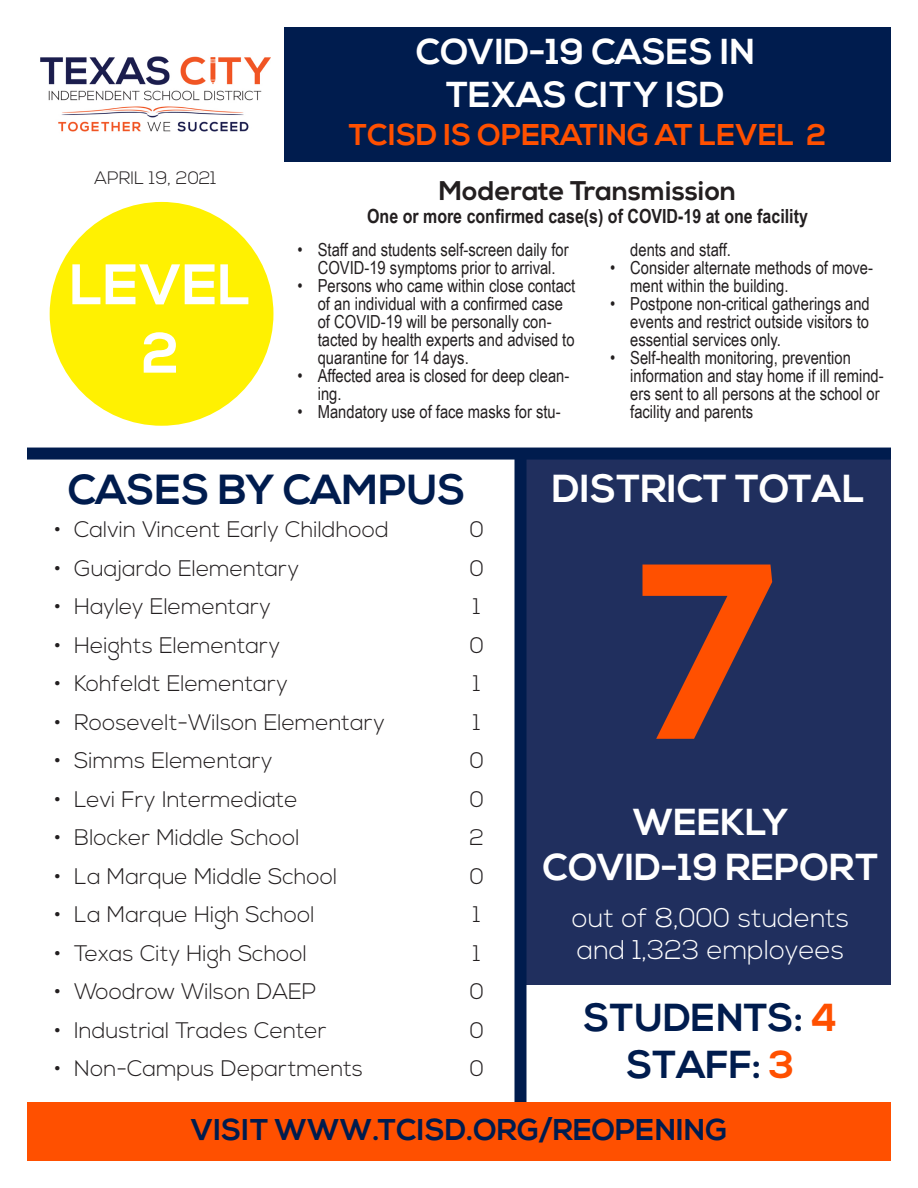
<style>
.page{position:relative;width:918px;height:1188px;background:#fff}
.page>*{position:absolute;margin:0;border:0;box-sizing:border-box;transform-origin:0 0}
.t1{font:700 249px "Nexa";color:#ff5000}
.t2{font:700 57px "Nexa";color:#fff}
.t3{font:700 42px "Nexa";color:#001c4e}
.t4{font:700 39px "Nexa";color:#001c4e}
.t5{font:700 39px "Nexa";color:#fff}
.t6{font:700 37.5px "Nexa";color:#fff}
.t7{font:700 36px "Nexa";color:#fff}
.t8{font:700 30px "Nexa";color:#001c4e}
.t9{font:700 30px "Nexa";color:#ff5000}
.t10{font:300 27px "Nexa";color:#fff}
.t11{font:700 27px "Nexa";color:#231f20}
.t12{font:300 22.5px "Nexa";color:#231f20}
.t13{font:700 19.5px "Arial Narrow";color:#231f20}
.t14{font:18px/18px "Arial Narrow";color:#231f20}
.t15{font:300 18px "Nexa";color:#231f20}
.s1{color:#ff5000}
</style>
<div class="page">
<div style="left:520px;top:454px;width:371px;height:531px;background:#202f5e"></div>
<div style="left:50px;top:202px;width:223px;height:224px;background:#fff101;border-radius:50%"></div>
<img style="left:40px;top:56px;width:231px;height:76px">
<div style="left:284px;top:27px;width:607px;height:135px;background:#001c4e"></div>
<div style="left:27px;top:448px;width:864px;height:12px;background:#001c4e"></div>
<div style="left:514px;top:454px;width:12px;height:707px;background:#001c4e"></div>
<div style="left:27px;top:1102px;width:864px;height:58px;background:#ff5000"></div>
<p class="t15" style="left:95px;top:168px;width:124px">APRIL 19, 2021</p>
<p class="t2" style="left:70px;top:252px;width:183px">LEVEL</p>
<p class="t2" style="left:142px;top:320px;width:39px">2</p>
<p class="t7" style="left:416px;top:31px;width:341px">COVID-19 CASES IN</p>
<p class="t7" style="left:446px;top:74px;width:280px">TEXAS CITY ISD</p>
<p class="t9" style="left:349px;top:117px;width:479px">TCISD IS OPERATING AT LEVEL 2</p>
<p class="t11" style="left:439px;top:175px;width:299px">Moderate Transmission</p>
<p class="t13" style="left:367px;top:201px;width:442px">One or more confirmed case(s) of COVID-19 at one facility</p>
<p class="t14" style="left:298px;top:240px;width:273px;text-align:center">• Staff and students self-screen daily for<br>COVID-19 symptoms prior to arrival.</p>
<p class="t14" style="left:318px;top:276px;width:259px;text-indent:-20px">• Persons who came within close contact of an individual with a confirmed case of COVID-19 will be personally con&shy;tacted by health experts and advised to quarantine for 14 days.</p>
<p class="t14" style="left:318px;top:366px;width:253px;text-indent:-20px">• Affected area is closed for deep clean&shy;ing.</p>
<p class="t14" style="left:298px;top:402px;width:265px">• Mandatory use of face masks for stu-</p>
<p class="t14" style="left:630px;top:240px;width:102px">dents and staff.</p>
<p class="t14" style="left:630px;top:258px;width:244px;text-indent:-20px">• Consider alternate methods of move&shy;ment within the building.</p>
<p class="t14" style="left:630px;top:294px;width:241px;text-align:justify;text-indent:-20px">• Postpone non-critical gatherings and events and restrict outside visitors to essential services only.</p>
<p class="t14" style="left:630px;top:348px;width:255px;text-indent:-20px">• Self-health monitoring, prevention information and stay home if ill remind&shy;ers sent to all persons at the school or facility and parents</p>
<p class="t5" style="left:552px;top:466px;width:314px">DISTRICT TOTAL</p>
<p class="t3" style="left:68px;top:466px;width:399px">CASES BY CAMPUS</p>
<p class="t12" style="left:54px;top:517px;width:336px">• Calvin Vincent Early Childhood</p>
<p class="t12" style="left:470px;top:517px;width:16px">0</p>
<p class="t12" style="left:54px;top:555px;width:247px">• Guajardo Elementary</p>
<p class="t12" style="left:470px;top:555px;width:16px">0</p>
<p class="t12" style="left:54px;top:594px;width:219px">• Hayley Elementary</p>
<p class="t12" style="left:473px;top:594px;width:9px">1</p>
<p class="t12" style="left:54px;top:632px;width:228px">• Heights Elementary</p>
<p class="t12" style="left:470px;top:632px;width:16px">0</p>
<p class="t12" style="left:54px;top:671px;width:236px">• Kohfeldt Elementary</p>
<p class="t12" style="left:473px;top:671px;width:9px">1</p>
<p class="t12" style="left:54px;top:709px;width:333px">• Roosevelt-Wilson Elementary</p>
<p class="t12" style="left:473px;top:709px;width:9px">1</p>
<p class="t12" style="left:54px;top:748px;width:220px">• Simms Elementary</p>
<p class="t12" style="left:470px;top:748px;width:16px">0</p>
<p class="t12" style="left:54px;top:786px;width:245px">• Levi Fry Intermediate</p>
<p class="t12" style="left:470px;top:786px;width:16px">0</p>
<p class="t12" style="left:54px;top:825px;width:247px">• Blocker Middle School</p>
<p class="t12" style="left:470px;top:825px;width:16px">2</p>
<p class="t12" style="left:54px;top:863px;width:285px">• La Marque Middle School</p>
<p class="t12" style="left:470px;top:863px;width:16px">0</p>
<p class="t12" style="left:54px;top:902px;width:262px">• La Marque High School</p>
<p class="t12" style="left:473px;top:902px;width:9px">1</p>
<p class="t12" style="left:54px;top:940px;width:255px">• Texas City High School</p>
<p class="t12" style="left:473px;top:940px;width:9px">1</p>
<p class="t12" style="left:54px;top:979px;width:264px">• Woodrow Wilson DAEP</p>
<p class="t12" style="left:470px;top:979px;width:16px">0</p>
<p class="t12" style="left:54px;top:1017px;width:274px">• Industrial Trades Center</p>
<p class="t12" style="left:470px;top:1017px;width:16px">0</p>
<p class="t12" style="left:54px;top:1056px;width:311px">• Non-Campus Departments</p>
<p class="t12" style="left:470px;top:1056px;width:16px">0</p>
<p class="t8" style="left:191px;top:1112px;width:538px">VISIT WWW.TCISD.ORG/REOPENING</p>
<p class="t1" style="left:638px;top:509px;width:143px">7</p>
<p class="t6" style="left:633px;top:801px;width:157px">WEEKLY</p>
<p class="t6" style="left:543px;top:846px;width:338px">COVID-19 REPORT</p>
<p class="t10" style="left:572px;top:902px;width:279px">out of 8,000 students</p>
<p class="t10" style="left:577px;top:934px;width:269px">and 1,323 employees</p>
<p class="t4" style="left:584px;top:995px;width:255px">STUDENTS: <span class="s1">4</span></p>
<p class="t4" style="left:627px;top:1042px;width:169px">STAFF: <span class="s1">3</span></p>
</div>
